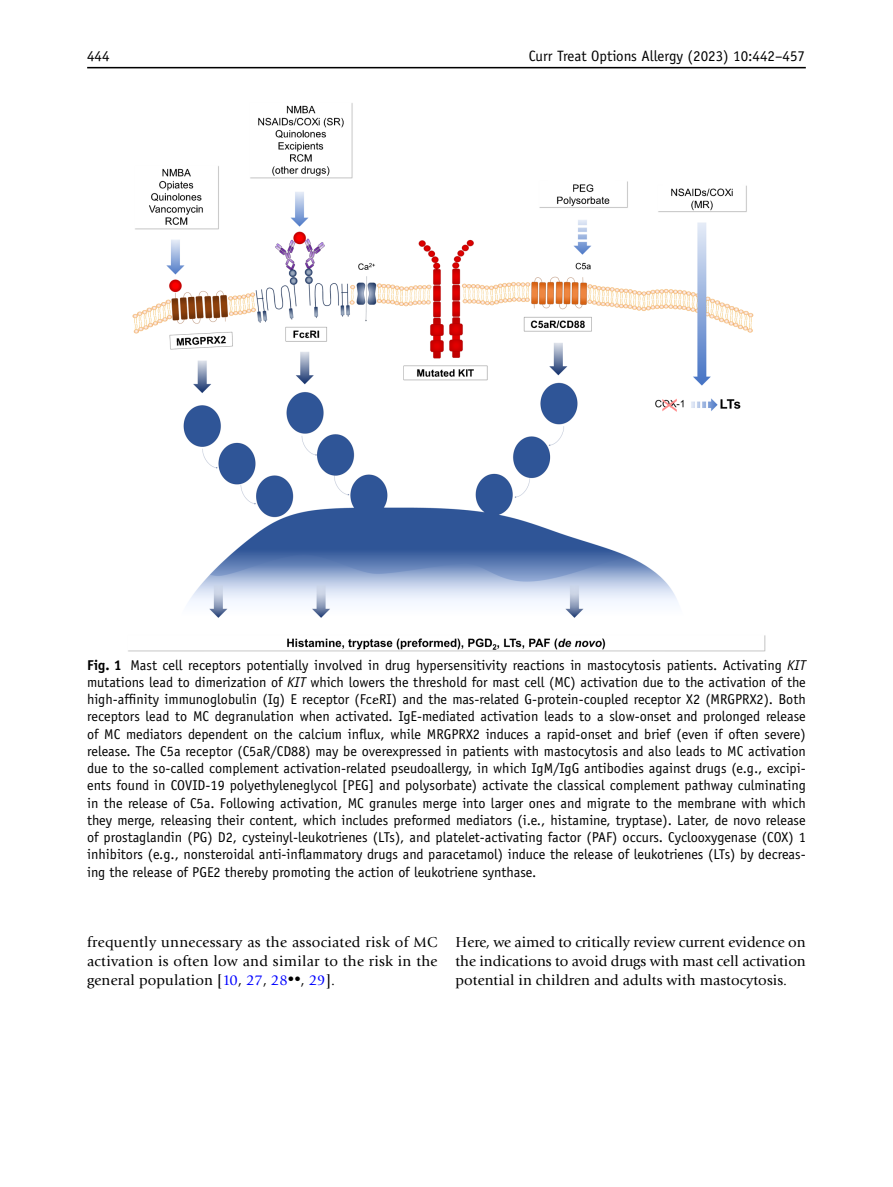
<style>
.page{position:relative;width:893px;height:1187px;background:#fff}
.page>*{position:absolute;margin:0;border:0;box-sizing:border-box;transform-origin:0 0}
.t1{font:15px/18.8px "Giovanni";letter-spacing:.005em;color:#000;text-align:justify}
.t2{font:15px "Officina Sans Book 2";color:#000}
.t3{font:14.25px/17.2px "Officina Sans Book 2";color:#000;text-align:justify}
.s1{font-family:"Officina Sans";font-weight:700}
.s2{font-family:"Officina Sans";font-style:italic}
.s3{font-family:"Code 2000"}
.s4{color:#00f}
.s5{font-size:12.75px}
</style>
<div class="page">
<hr style="left:87px;top:67px;width:719px;height:1px;background:#000">
<img style="left:128px;top:103px;width:637px;height:548px">
<p class="t2" style="left:87px;top:47px;width:24px">444</p>
<p class="t2" style="left:529px;top:47px;width:278px">Curr Treat Options Allergy (2023) 10:442–457</p>
<p class="t3" style="left:87px;top:656px;width:720px"><span class="s1">Fig. 1</span> Mast cell receptors potentially involved in drug hypersensitivity reactions in mastocytosis patients. Activating <span class="s2">KIT </span>mutations lead to dimerization of <span class="s2">KIT</span> which lowers the threshold for mast cell (MC) activation due to the activation of the high-affinity immunoglobulin (Ig) E receptor (Fc<span class="s3">ε</span>RI) and the mas-related G-protein-coupled receptor X2 (MRGPRX2). Both receptors lead to MC degranulation when activated. IgE-mediated activation leads to a slow-onset and prolonged release of MC mediators dependent on the calcium influx, while MRGPRX2 induces a rapid-onset and brief (even if often severe) release. The C5a receptor (C5aR/CD88) may be overexpressed in patients with mastocytosis and also leads to MC activation due to the so-called complement activation-related pseudoallergy, in which IgM/IgG antibodies against drugs (e.g., excipi‑ ents found in COVID-19 polyethyleneglycol [PEG] and polysorbate) activate the classical complement pathway culminating in the release of C5a. Following activation, MC granules merge into larger ones and migrate to the membrane with which they merge, releasing their content, which includes preformed mediators (i.e., histamine, tryptase). Later, de novo release of prostaglandin (PG) D2, cysteinyl-leukotrienes (LTs), and platelet-activating factor (PAF) occurs. Cyclooxygenase (COX) 1 inhibitors (e.g., nonsteroidal anti-inflammatory drugs and paracetamol) induce the release of leukotrienes (LTs) by decreas‑ ing the release of PGE2 thereby promoting the action of leukotriene synthase.</p>
<p class="t1" style="left:87px;top:933px;width:352px">frequently unnecessary as the associated risk of MC activation is often low and similar to the risk in the general population [<span class="s4">10</span>, <span class="s4">27</span>, <span class="s4">28</span><span class="s5">••</span>, <span class="s4">29</span>].</p>
<p class="t1" style="left:455px;top:933px;width:352px">Here, we aimed to critically review current evidence on the indications to avoid drugs with mast cell activation potential in children and adults with mastocytosis.</p>
</div>
